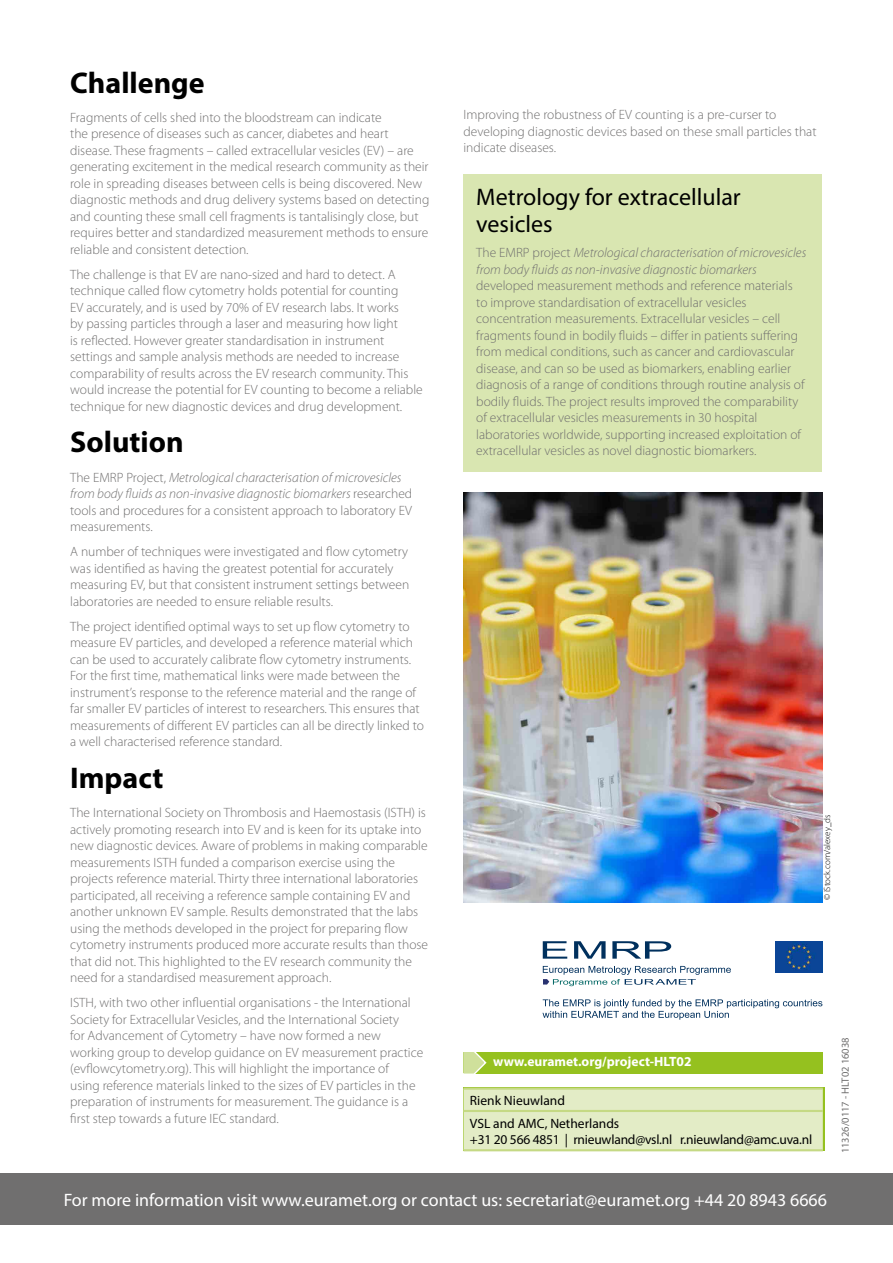
<style>
.page{position:relative;width:893px;height:1263px;background:#fff}
.page>*{position:absolute;margin:0;border:0;box-sizing:border-box;transform-origin:0 0}
.t1{font:700 30px "Myriad Pro";color:#000}
.t2{font:24px/27px "Myriad Pro";color:#000}
.t3{font:18px "Myriad Pro";color:#fff}
.t4{font:300 13.5px/16.5px "Myriad Pro";color:#706f6f}
.t5{font:italic 300 13.5px/16.5px "Myriad Pro";color:#706f6f}
.t6{font:13.5px/22.6px "Myriad Pro";letter-spacing:-.015em;color:#000}
.t7{font:700 13.5px "Myriad Pro";color:#fff}
.t8{font:10.5px "Myriad Pro";color:#706f6f}
.t9{font:300 9px "Myriad Pro";color:#000}
.s1{font-style:italic}
.s2{font-style:normal}
</style>
<div class="page">
<div style="left:0;top:1174px;width:893px;height:51px;background:#706f6f"></div>
<div style="left:463px;top:1090px;width:360px;height:59px;background:#e3ecc6"></div>
<hr style="left:463px;top:1087px;width:360px;height:3px;background:#c5d984">
<hr style="left:463px;top:1110px;width:360px;height:2px;background:#c5d984">
<hr style="left:463px;top:1149px;width:360px;height:2px;background:#c5d984">
<div style="left:463px;top:1052px;width:360px;height:21px;background:#95c11f"></div>
<svg style="left:463px;top:1052px;width:25px;height:22px"></svg>
<svg style="left:543px;top:941px;width:24px;height:18px"></svg>
<svg style="left:574px;top:941px;width:32px;height:18px"></svg>
<svg style="left:612px;top:941px;width:59px;height:18px"></svg>
<svg style="left:543px;top:966px;width:188px;height:20px"></svg>
<svg style="left:542px;top:999px;width:280px;height:21px"></svg>
<img style="left:776px;top:941px;width:47px;height:31px">
<img style="left:463px;top:492px;width:359px;height:410px">
<div style="left:463px;top:174px;width:359px;height:298px;background:#d9e6b1"></div>
<h1 class="t1" style="left:70px;top:63px;width:136px">Challenge</h1>
<p class="t4" style="left:70px;top:109px;width:361px">Fragments of cells shed into the bloodstream can indicate<br>the presence of diseases such as cancer, diabetes and heart disease. These fragments – called extracellular vesicles (EV) – are generating excitement in the medical research community as their role in spreading diseases between cells is being discovered. New diagnostic methods and drug delivery systems based on detecting and counting these small cell fragments is tantalisingly close, but requires better and standardized measurement methods to ensure reliable and consistent detection.</p>
<p class="t4" style="left:70px;top:266px;width:354px">The challenge is that EV are nano-sized and hard to detect. A technique called flow cytometry holds potential for counting<br>EV accurately, and is used by 70% of EV research labs. It works<br>by passing particles through a laser and measuring how light<br>is reflected. However greater standardisation in instrument settings and sample analysis methods are needed to increase comparability of results across the EV research community. This would increase the potential for EV counting to become a reliable technique for new diagnostic devices and drug development.</p>
<h1 class="t1" style="left:70px;top:423px;width:115px">Solution</h1>
<p class="t4" style="left:70px;top:469px;width:344px">The EMRP Project, <span class="s1">Metrological characterisation of microvesicles from body fluids as non-invasive diagnostic biomarkers</span> researched tools and procedures for a consistent approach to laboratory EV measurements.</p>
<p class="t4" style="left:70px;top:544px;width:341px">A number of techniques were investigated and flow cytometry was identified as having the greatest potential for accurately measuring EV, but that consistent instrument settings between laboratories are needed to ensure reliable results.</p>
<p class="t4" style="left:70px;top:618px;width:355px">The project identified optimal ways to set up flow cytometry to measure EV particles, and developed a reference material which can be used to accurately calibrate flow cytometry instruments.<br>For the first time, mathematical links were made between the instrument’s response to the reference material and the range of far smaller EV particles of interest to researchers. This ensures that measurements of different EV particles can all be directly linked to a well characterised reference standard.</p>
<h1 class="t1" style="left:70px;top:758px;width:95px">Impact</h1>
<p class="t4" style="left:70px;top:804px;width:359px">The International Society on Thrombosis and Haemostasis (ISTH) is actively promoting research into EV and is keen for its uptake into new diagnostic devices. Aware of problems in making comparable measurements ISTH funded a comparison exercise using the projects reference material. Thirty three international laboratories participated, all receiving a reference sample containing EV and another unknown EV sample. Results demonstrated that the labs using the methods developed in the project for preparing flow cytometry instruments produced more accurate results than those that did not. This highlighted to the EV research community the need for a standardised measurement approach.</p>
<p class="t4" style="left:70px;top:994px;width:355px">ISTH, with two other influential organisations - the International Society for Extracellular Vesicles, and the International Society<br>for Advancement of Cytometry – have now formed a new working group to develop guidance on EV measurement practice (evflowcytometry.org). This will highlight the importance of<br>using reference materials linked to the sizes of EV particles in the preparation of instruments for measurement. The guidance is a first step towards a future IEC standard.</p>
<p class="t4" style="left:463px;top:107px;width:355px">Improving the robustness of EV counting is a pre-curser to developing diagnostic devices based on these small particles that indicate diseases.</p>
<h2 class="t2" style="left:476px;top:183px;width:266px">Metrology for extracellular vesicles</h2>
<p class="t5" style="left:476px;top:245px;width:332px"><span class="s2">The EMRP project</span> Metrological characterisation of microvesicles from body fluids as non-invasive diagnostic biomarkers</p>
<p class="t4" style="left:476px;top:278px;width:330px">developed measurement methods and reference materials to improve standardisation of extracellular vesicles concentration measurements. Extracellular vesicles – cell fragments found in bodily fluids – differ in patients suffering from medical conditions, such as cancer and cardiovascular disease, and can so be used as biomarkers, enabling earlier diagnosis of a range of conditions through routine analysis of bodily fluids. The project results improved the comparability of extracellular vesicles measurements in 30 hospital laboratories worldwide, supporting increased exploitation of extracellular vesicles as novel diagnostic biomarkers.</p>
<p class="t9" style="left:822px;top:900px;width:87px;rotate:-90deg">© iStock.com/alexey_ds</p>
<p class="t7" style="left:493px;top:1053px;width:200px">www.euramet.org/project-HLT02</p>
<p class="t6" style="left:470px;top:1089px;width:151px">Rienk Nieuwland<br>VSL and AMC, Netherlands</p>
<p class="t6" style="left:470px;top:1128px;width:344px">+31 20 566 4851 | rnieuwland@vsl.nl r.nieuwland@amc.uva.nl</p>
<p class="t8" style="left:839px;top:1153px;width:117px;rotate:-90deg">11326/0117 - HLT02 16038</p>
<h3 class="t3" style="left:64px;top:1189px;width:765px">For more information visit www.euramet.org or contact us: secretariat@euramet.org +44 20 8943 6666</h3>
</div>
